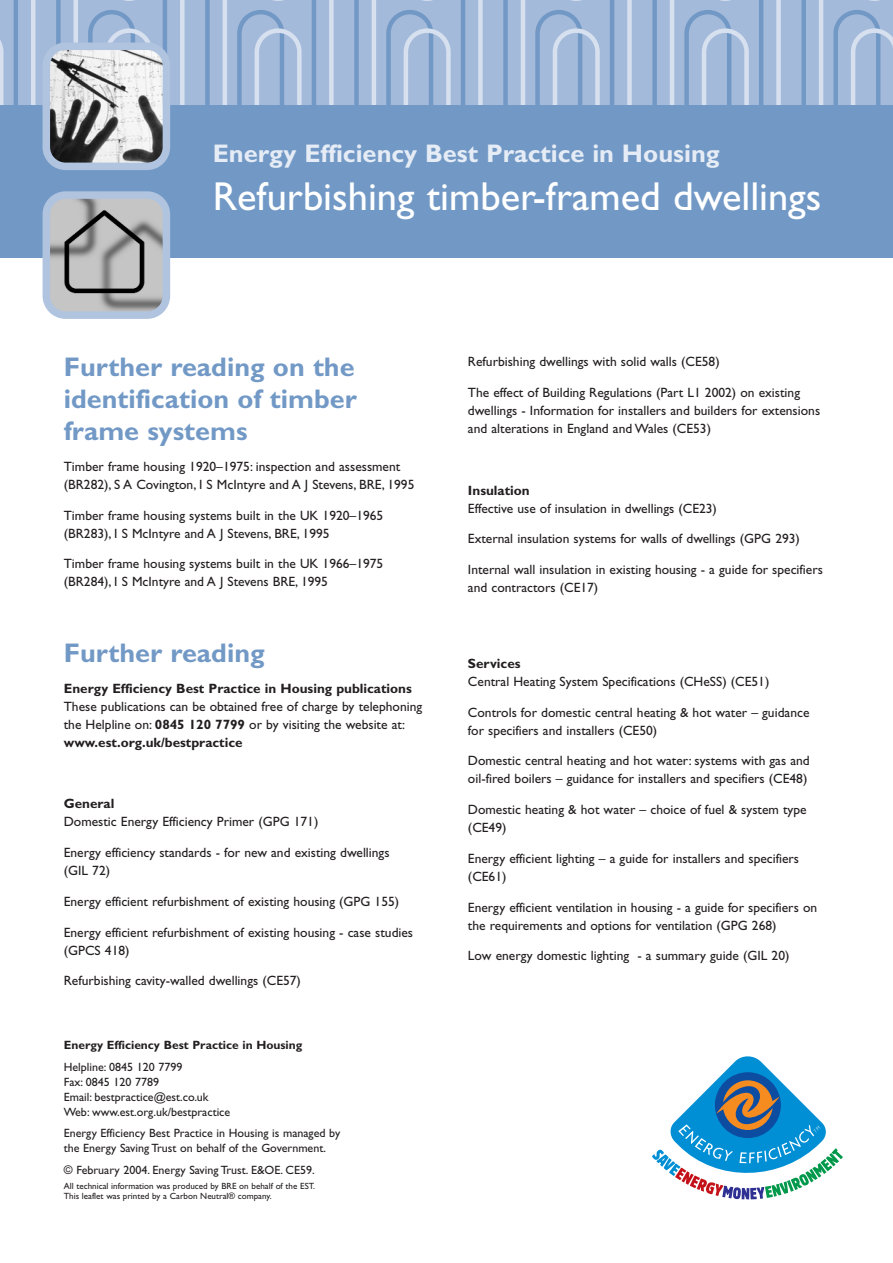
<style>
.page{position:relative;width:893px;height:1263px;background:#fff}
.page>*{position:absolute;margin:0;border:0;box-sizing:border-box;transform-origin:0 0}
.t1{font:40.5px "Gill Sans";color:#fff}
.t2{font:700 27px/32.2px "Gill Sans";color:#7299c6;text-align:justify}
.t3{font:700 25.5px "Gill Sans";color:#e6ecf5}
.t4{font:13.5px/18px "Gill Sans";color:#231f20}
.t5{font:700 13.5px "Gill Sans";color:#231f20}
.t6{font:12px/15px "Gill Sans";color:#231f20}
.t7{font:700 12px "Gill Sans";color:#231f20}
.t8{font:9px/10.5px "Gill Sans";color:#231f20}
.s1{font-weight:700}
</style>
<div class="page">
<div style="left:0;top:104px;width:892px;height:153px;background:#7299c6"></div>
<svg style="left:170px;top:0;width:722px;height:104px;background:#a3bad9"></svg>
<svg style="left:652px;top:1056px;width:191px;height:143px"></svg>
<svg style="left:0;top:0;width:170px;height:170px"></svg>
<svg style="left:43px;top:191px;width:127px;height:128px;background:#a7abb1"></svg>
<h3 class="t3" style="left:213px;top:145px;width:508px">Energy Efficiency Best Practice in Housing</h3>
<h1 class="t1" style="left:213px;top:183px;width:610px">Refurbishing timber-framed dwellings</h1>
<h2 class="t2" style="left:64px;top:353px;width:294px">Further reading on the identification of timber frame systems</h2>
<p class="t4" style="left:64px;top:459px;width:352px">Timber frame housing 1920–1975: inspection and assessment (BR282), S A Covington, I S McIntyre and A J Stevens, BRE, 1995</p>
<p class="t4" style="left:64px;top:508px;width:321px">Timber frame housing systems built in the UK 1920–1965 (BR283), I S McIntyre and A J Stevens, BRE, 1995</p>
<p class="t4" style="left:64px;top:556px;width:321px">Timber frame housing systems built in the UK 1966–1975 (BR284), I S McIntyre and A J Stevens BRE, 1995</p>
<h2 class="t2" style="left:64px;top:640px;width:202px">Further reading</h2>
<p class="t5" style="left:64px;top:684px;width:349px">Energy Efficiency Best Practice in Housing publications</p>
<p class="t4" style="left:64px;top:699px;width:360px">These publications can be obtained free of charge by telephoning the Helpline on: <span class="s1">0845 120 7799</span> or by visiting the website at: <span class="s1">www.est.org.uk/bestpractice</span></p>
<p class="t5" style="left:64px;top:799px;width:52px">General</p>
<p class="t4" style="left:64px;top:814px;width:256px">Domestic Energy Efficiency Primer (GPG 171)</p>
<p class="t4" style="left:64px;top:845px;width:327px">Energy efficiency standards - for new and existing dwellings (GIL 72)</p>
<p class="t4" style="left:64px;top:894px;width:337px">Energy efficient refurbishment of existing housing (GPG 155)</p>
<p class="t4" style="left:64px;top:925px;width:351px">Energy efficient refurbishment of existing housing - case studies (GPCS 418)</p>
<p class="t4" style="left:64px;top:973px;width:239px">Refurbishing cavity-walled dwellings (CE57)</p>
<p class="t7" style="left:64px;top:1041px;width:240px">Energy Efficiency Best Practice in Housing</p>
<p class="t6" style="left:64px;top:1061px;width:168px">Helpline: 0845 120 7799<br>Fax: 0845 120 7789<br>Email: bestpractice@est.co.uk<br>Web: www.est.org.uk/bestpractice</p>
<p class="t6" style="left:64px;top:1127px;width:278px">Energy Efficiency Best Practice in Housing is managed by the Energy Saving Trust on behalf of the Government.</p>
<p class="t6" style="left:64px;top:1163px;width:252px">© February 2004. Energy Saving Trust. E&amp;OE. CE59.</p>
<p class="t8" style="left:64px;top:1181px;width:253px">All technical information was produced by BRE on behalf of the EST.<br>This leaflet was printed by a Carbon Neutral® company.</p>
<p class="t4" style="left:468px;top:354px;width:253px">Refurbishing dwellings with solid walls (CE58)</p>
<p class="t4" style="left:468px;top:385px;width:354px">The effect of Building Regulations (Part L1 2002) on existing dwellings - Information for installers and builders for extensions and alterations in England and Wales (CE53)</p>
<p class="t5" style="left:468px;top:485px;width:63px">Insulation</p>
<p class="t4" style="left:468px;top:501px;width:250px">Effective use of insulation in dwellings (CE23)</p>
<p class="t4" style="left:468px;top:531px;width:333px">External insulation systems for walls of dwellings (GPG 293)</p>
<p class="t4" style="left:468px;top:562px;width:356px">Internal wall insulation in existing housing - a guide for specifiers and contractors (CE17)</p>
<p class="t5" style="left:468px;top:659px;width:54px">Services</p>
<p class="t4" style="left:468px;top:674px;width:303px">Central Heating System Specifications (CHeSS) (CE51)</p>
<p class="t4" style="left:468px;top:705px;width:343px">Controls for domestic central heating &amp; hot water – guidance for specifiers and installers (CE50)</p>
<p class="t4" style="left:468px;top:753px;width:343px">Domestic central heating and hot water: systems with gas and oil-fired boilers – guidance for installers and specifiers (CE48)</p>
<p class="t4" style="left:468px;top:802px;width:340px">Domestic heating &amp; hot water – choice of fuel &amp; system type (CE49)</p>
<p class="t4" style="left:468px;top:851px;width:332px">Energy efficient lighting – a guide for installers and specifiers (CE61)</p>
<p class="t4" style="left:468px;top:900px;width:351px">Energy efficient ventilation in housing - a guide for specifiers on the requirements and options for ventilation (GPG 268)</p>
<p class="t4" style="left:468px;top:948px;width:323px">Low energy domestic lighting - a summary guide (GIL 20)</p>
</div>
